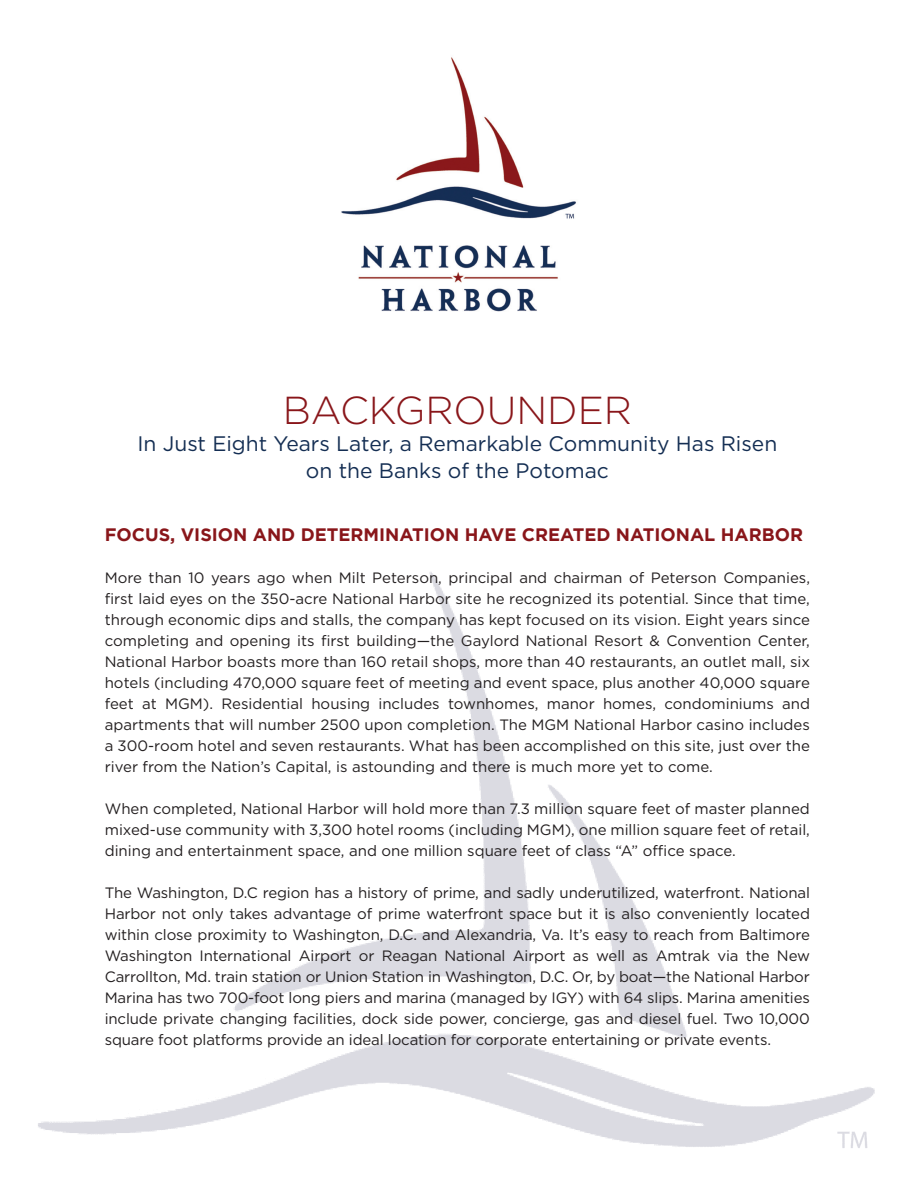
<style>
.page{position:relative;width:918px;height:1188px;background:#fff}
.page>*{position:absolute;margin:0;border:0;box-sizing:border-box;transform-origin:0 0}
.t1{font:300 39px "Gotham";color:#89161a}
.t2{font:21px/27px "Gotham";color:#142e53;text-align:center}
.t3{font:700 18px "Gotham";color:#89161a}
.t4{font:15px/21px "Gotham";color:#231f20;text-align:justify}
</style>
<div class="page">
<img style="left:38px;top:572px;width:837px;height:576px">
<img style="left:341px;top:57px;width:235px;height:255px">
<h1 class="t1" style="left:283px;top:389px;width:351px">BACKGROUNDER</h1>
<h2 class="t2" style="left:137px;top:430px;width:641px">In Just Eight Years Later, a Remarkable Community Has Risen on the Banks of the Potomac</h2>
<p class="t3" style="left:105px;top:524px;width:700px">FOCUS, VISION AN D DETERMINATION HAVE CREATED NATIONAL HARBOR</p>
<p class="t4" style="left:105px;top:567px;width:707px">More than 10 years ago when Milt Peterson, principal and chairman of Peterson Companies, first laid eyes on the 350-acre National Harbor site he recognized its potential. Since that time, through economic dips and stalls, the company has kept focused on its vision. Eight years since completing and opening its first building—the Gaylord National Resort &amp; Convention Center, National Harbor boasts more than 160 retail shops, more than 40 restaurants, an outlet mall, six hotels (including 470,000 square feet of meeting and event space, plus another 40,000 square feet at MGM). Residential housing includes townhomes, manor homes, condominiums and apartments that will number 2500 upon completion. The MGM National Harbor casino includes a 300-room hotel and seven restaurants. What has been accomplished on this site, just over the river from the Nation’s Capital, is astounding and there is much more yet to come.</p>
<p class="t4" style="left:105px;top:798px;width:707px">When completed, National Harbor will hold more than 7.3 million square feet of master planned mixed-use community with 3,300 hotel rooms (including MGM), one million square feet of retail, dining and entertainment space, and one million square feet of class “A” office space.</p>
<p class="t4" style="left:105px;top:882px;width:707px">The Washington, D.C region has a history of prime, and sadly underutilized, waterfront. National Harbor not only takes advantage of prime waterfront space but it is also conveniently located within close proximity to Washington, D.C. and Alexandria, Va. It’s easy to reach from Baltimore Washington International Airport or Reagan National Airport as well as Amtrak via the New Carrollton, Md. train station or Union Station in Washington, D.C. Or, by boat—the National Harbor Marina has two 700-foot long piers and marina (managed by IGY) with 64 slips. Marina amenities include private changing facilities, dock side power, concierge, gas and diesel fuel. Two 10,000 square foot platforms provide an ideal location for corporate entertaining or private events.</p>
</div>
